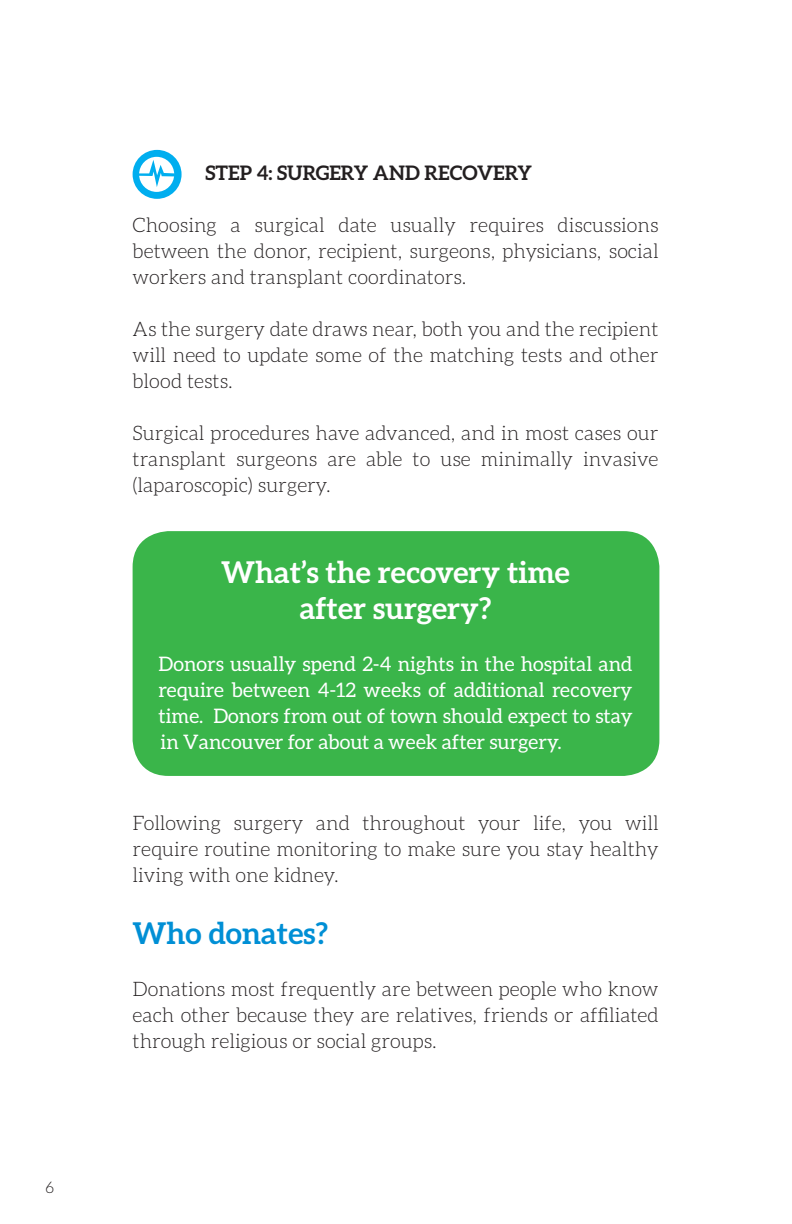
<style>
.page{position:relative;width:792px;height:1224px;background:#fff}
.page>*{position:absolute;margin:0;border:0;box-sizing:border-box;transform-origin:0 0}
.t1{font:700 30px "Aleo";color:#fff}
.t2{font:700 30px "Aleo";color:#008fd5}
.t3{font:300 20px/26px "Aleo";color:#231f20;text-align:justify}
.t4{font:20px/26px "Aleo";color:#fff;text-align:justify}
.t5{font:700 20px "Aleo";color:#231f20}
.t6{font:300 16px "Aleo";color:#231f20}
</style>
<div class="page">
<div style="left:133px;top:150px;width:49px;height:49px;background:#00aeef;border-radius:50%"></div>
<div style="left:139px;top:157px;width:35px;height:35px;background:#fff;border-radius:50%"></div>
<svg style="left:137px;top:160px;width:38px;height:27px"></svg>
<div style="left:133px;top:531px;width:526px;height:245px;background:#3ab54a;border-radius:36px"></div>
<p class="t6" style="left:45px;top:1179px;width:10px">6</p>
<p class="t5" style="left:206px;top:161px;width:328px">STEP 4: SURGERY AND RECOVERY</p>
<p class="t3" style="left:133px;top:212px;width:527px">Choosing a surgical date usually requires discussions between the donor, recipient, surgeons, physicians, social workers and transplant coordinators.</p>
<p class="t3" style="left:133px;top:316px;width:527px">As the surgery date draws near, both you and the recipient will need to update some of the matching tests and other blood tests.</p>
<p class="t3" style="left:133px;top:420px;width:527px">Surgical procedures have advanced, and in most cases our transplant surgeons are able to use minimally invasive (laparoscopic) surgery.</p>
<p class="t1" style="left:221px;top:555px;width:350px">What’s the recovery time</p>
<p class="t1" style="left:300px;top:591px;width:193px">after surgery?</p>
<p class="t4" style="left:159px;top:650px;width:476px">Donors usually spend 2-4 nights in the hospital and require between 4-12 weeks of additional recovery time. Donors from out of town should expect to stay in Vancouver for about a week after surgery.</p>
<p class="t3" style="left:133px;top:810px;width:528px">Following surgery and throughout your life, you will require routine monitoring to make sure you stay healthy living with one kidney.</p>
<p class="t2" style="left:133px;top:916px;width:197px">Who donates?</p>
<p class="t3" style="left:133px;top:976px;width:528px">Donations most frequently are between people who know each other because they are relatives, friends or affiliated through religious or social groups.</p>
</div>
